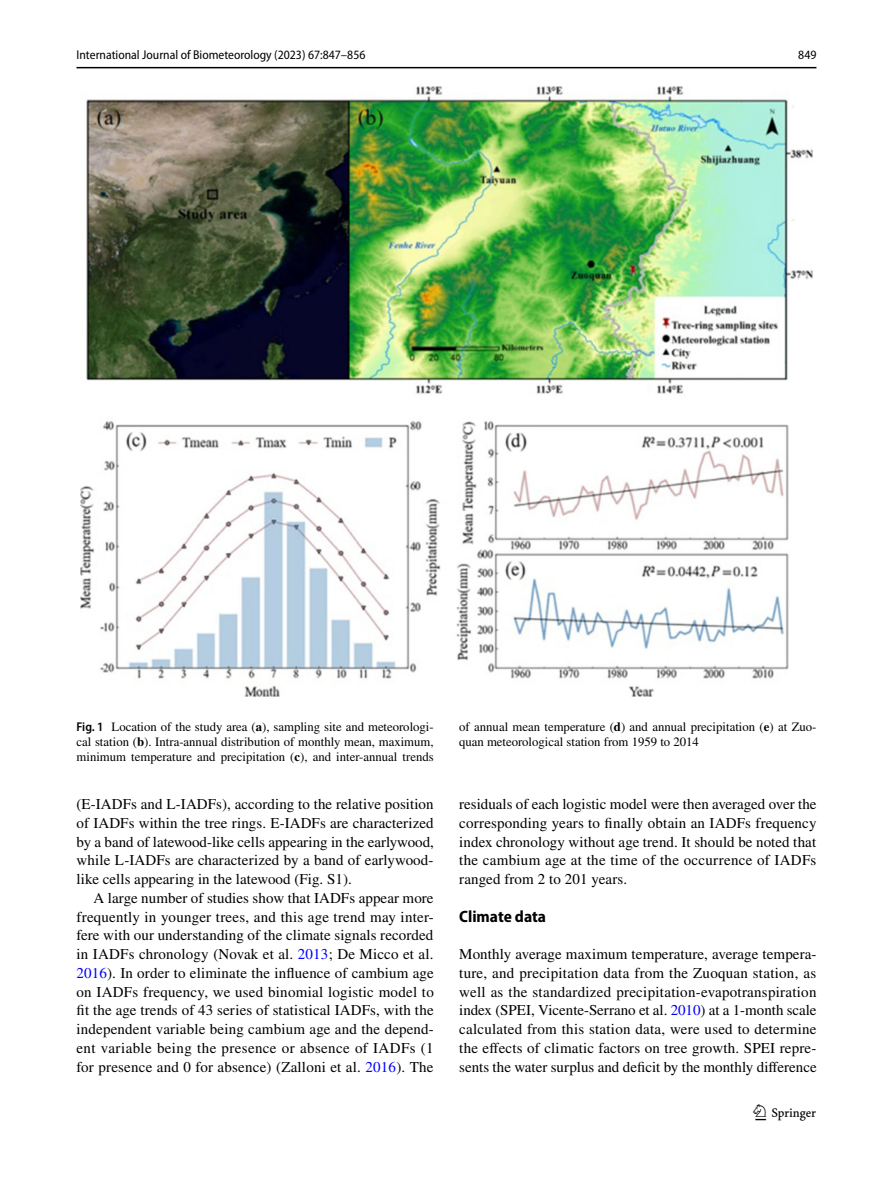
<style>
.page{position:relative;width:893px;height:1187px;background:#fff}
.page>*{position:absolute;margin:0;border:0;box-sizing:border-box;transform-origin:0 0}
.t1{font:22.5px "Springnew Regular 3";color:#000}
.t2{font:700 semi-condensed 16.5px "Myriad Pro";color:#000}
.t3{font:15px/18.8px "STIX";letter-spacing:.01em;color:#000;text-align:justify}
.t4{font:12.75px/15px "STIX";color:#000;text-align:justify}
.t5{font:semi-condensed 12.75px "Myriad Pro";color:#000}
.s1{font-family:"Myriad Pro";font-weight:600;font-stretch:semi-condensed}
.s2{font-weight:700}
.s3{color:#00f}
</style>
<div class="page">
<hr style="left:77px;top:67px;width:739px;height:1px;background:#000">
<img style="left:81px;top:87px;width:731px;height:609px">
<p class="t5" style="left:77px;top:48px;width:290px">International Journal of Biometeorology (2023) 67:847–856</p>
<p class="t5" style="left:798px;top:48px;width:20px">849</p>
<p class="t4" style="left:77px;top:720px;width:359px"><span class="s1">Fig. 1</span> Location of the study area (<span class="s2">a</span>), sampling site and meteorologi&shy;cal station (<span class="s2">b</span>). Intra-annual distribution of monthly mean, maximum, minimum temperature and precipitation (<span class="s2">c</span>), and inter-annual trends</p>
<p class="t4" style="left:459px;top:720px;width:359px">of annual mean temperature (<span class="s2">d</span>) and annual precipitation (<span class="s2">e</span>) at Zuo&shy;quan meteorological station from 1959 to 2014</p>
<p class="t3" style="left:77px;top:795px;width:359px">(E-IADFs and L-IADFs), according to the relative position of IADFs within the tree rings. E-IADFs are characterized by a band of latewood-like cells appearing in the earlywood, while L-IADFs are characterized by a band of earlywood&shy;like cells appearing in the latewood (Fig. S1).</p>
<p class="t3" style="left:77px;top:889px;width:359px;text-indent:17px">A large number of studies show that IADFs appear more frequently in younger trees, and this age trend may inter&shy;fere with our understanding of the climate signals recorded in IADFs chronology (Novak et al. <span class="s3">2013</span>; De Micco et al.<br><span class="s3">2016</span>). In order to eliminate the influence of cambium age on IADFs frequency, we used binomial logistic model to fit the age trends of 43 series of statistical IADFs, with the independent variable being cambium age and the depend&shy;ent variable being the presence or absence of IADFs (1 for presence and 0 for absence) (Zalloni et al. <span class="s3">2016</span>). The</p>
<p class="t3" style="left:459px;top:795px;width:359px">residuals of each logistic model were then averaged over the corresponding years to finally obtain an IADFs frequency index chronology without age trend. It should be noted that the cambium age at the time of the occurrence of IADFs ranged from 2 to 201 years.</p>
<p class="t2" style="left:459px;top:906px;width:88px">Climate data</p>
<p class="t3" style="left:459px;top:945px;width:359px">Monthly average maximum temperature, average tempera&shy;ture, and precipitation data from the Zuoquan station, as well as the standardized precipitation-evapotranspiration index (SPEI, Vicente-Serrano et al. <span class="s3">2010</span>) at a 1-month scale calculated from this station data, were used to determine the effects of climatic factors on tree growth. SPEI repre&shy;sents the water surplus and deficit by the monthly difference</p>
<h1 class="t1" style="left:755px;top:1104px;width:62px">1 3</h1>
</div>
